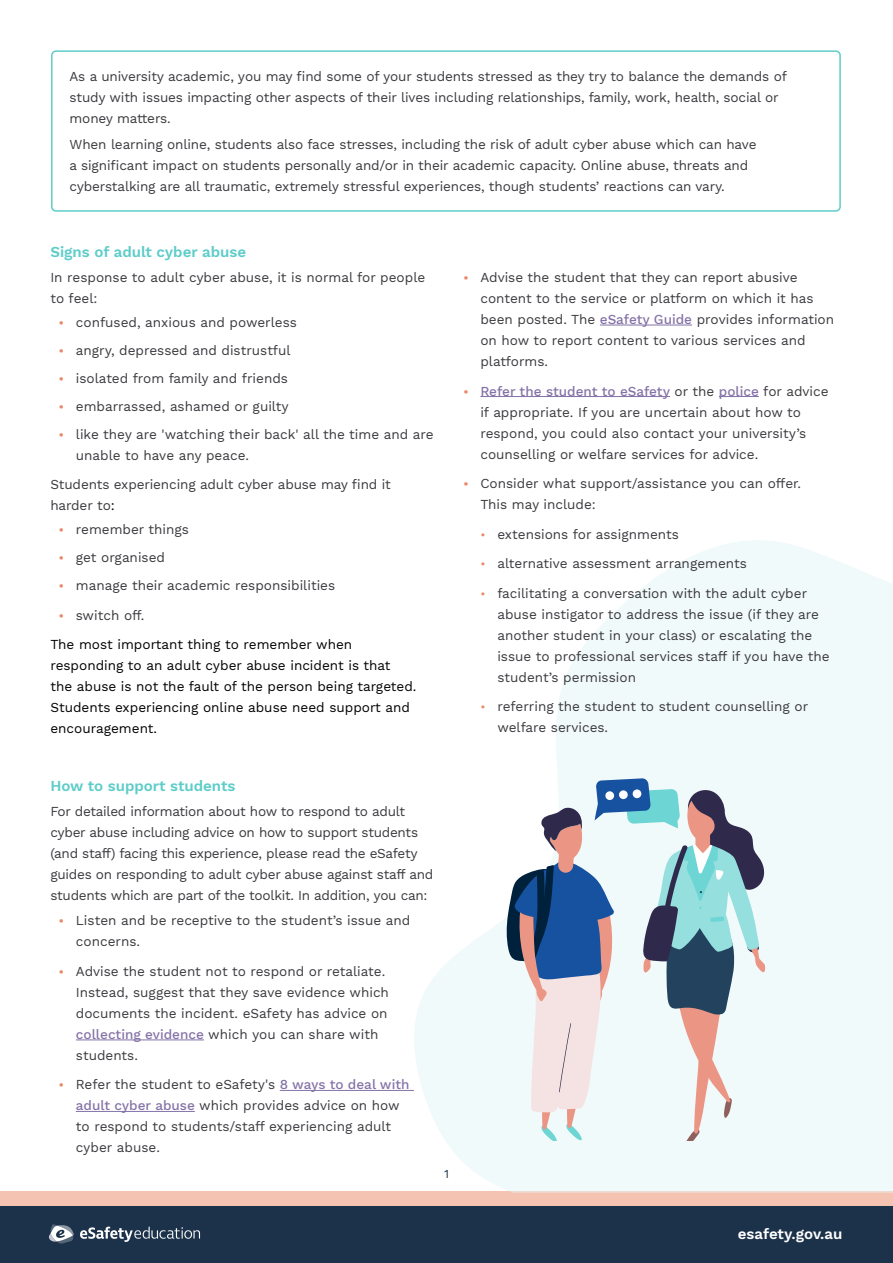
<style>
.page{position:relative;width:893px;height:1263px;background:#fff}
.page>*{position:absolute;margin:0;border:0;box-sizing:border-box;transform-origin:0 0}
.t1{font:600 15px "Work Sans";color:#5ecdc9}
.t2{font:600 15px "Work Sans";color:#fff}
.t3{font:13.5px/21px "Work Sans";color:#3a383d}
.t4{font:13.5px/21px "Work Sans";letter-spacing:-.02em;color:#3a383d}
.t5{font:13.5px/21px "Work Sans";color:#000}
.t6{font:12px "Work Sans";color:#1b324a}
.s1{font-weight:600;font-size:12px;color:#ec8865}
.s2{color:#000}
.s3{color:#3a383d}
.s4{font-weight:500;color:#8472a7}
.s5{font-size:12px;color:#ec8865}
</style>
<div class="page">
<div style="left:0;top:1191px;width:893px;height:20px;background:#f5c3b1"></div>
<div style="left:0;top:1206px;width:893px;height:57px;background:#1b324a"></div>
<svg style="left:80px;top:1226px;width:120px;height:16px"></svg>
<svg style="left:49px;top:1224px;width:25px;height:19px"></svg>
<svg style="left:414px;top:540px;width:479px;height:652px;fill:#f1fafa"></svg>
<div style="left:51px;top:50px;width:790px;height:162px;border:2px solid #5ecdc9;border-radius:4px"></div>
<hr style="left:76px;top:1039px;width:128px;height:1px;background:#8472a7">
<hr style="left:280px;top:1090px;width:134px;height:1px;background:#8472a7">
<hr style="left:76px;top:1111px;width:119px;height:1px;background:#8472a7">
<hr style="left:600px;top:325px;width:92px;height:1px;background:#8472a7">
<hr style="left:480px;top:396px;width:190px;height:1px;background:#8472a7">
<hr style="left:719px;top:396px;width:40px;height:1px;background:#8472a7">
<svg style="left:506px;top:778px;width:260px;height:362px"></svg>
<div style="left:605px;top:791px;width:9px;height:9px;background:#fff;border-radius:50%"></div>
<div style="left:619px;top:790px;width:9px;height:9px;background:#fff;border-radius:50%"></div>
<div style="left:632px;top:789px;width:9px;height:9px;background:#fff;border-radius:50%"></div>
<p class="t3" style="left:70px;top:67px;width:719px">As a university academic, you may find some of your students stressed as they try to balance the demands of study with issues impacting other aspects of their lives including relationships, family, work, health, social or money matters.</p>
<p class="t3" style="left:70px;top:134px;width:689px">When learning online, students also face stresses, including the risk of adult cyber abuse which can have a significant impact on students personally and/or in their academic capacity. Online abuse, threats and cyberstalking are all traumatic, extremely stressful experiences, though students’ reactions can vary.</p>
<p class="t1" style="left:50px;top:243px;width:197px">Signs of adult cyber abuse</p>
<p class="t3" style="left:50px;top:267px;width:376px">In response to adult cyber abuse, it is normal for people to feel:</p>
<p class="t3" style="left:59px;top:312px;width:239px"><span class="s1">•</span> confused, anxious and powerless</p>
<p class="t3" style="left:59px;top:340px;width:233px"><span class="s1">•</span> angry, depressed and distrustful</p>
<p class="t3" style="left:59px;top:368px;width:231px"><span class="s1">•</span> isolated from family and friends</p>
<p class="t3" style="left:59px;top:396px;width:231px"><span class="s1">•</span> embarrassed, ashamed or guilty</p>
<p class="t3" style="left:76px;top:424px;width:359px;text-indent:-17px"><span class="s1">•</span> like they are 'watching their back' all the time and are unable to have any peace.</p>
<p class="t3" style="left:50px;top:475px;width:342px">Students experiencing adult cyber abuse may find it harder to<span class="s2">:</span></p>
<p class="t3" style="left:59px;top:519px;width:132px"><span class="s1">•</span> remember things</p>
<p class="t3" style="left:59px;top:547px;width:108px"><span class="s1">•</span> get organised</p>
<p class="t3" style="left:59px;top:576px;width:278px"><span class="s1">•</span> manage their academic responsibilities</p>
<p class="t5" style="left:50px;top:601px;width:303px;line-height:29.5px;text-indent:9px"><span class="s1">•</span> <span class="s3">switch off.<br></span>The most important thing to remember when</p>
<p class="t5" style="left:50px;top:656px;width:368px">responding to an adult cyber abuse incident is that<br>the abuse is not the fault of the person being targeted.<br>Students experiencing online abuse need support and encouragement.</p>
<p class="t3" style="left:480px;top:267px;width:355px;text-indent:-17px"><span class="s1">•</span> Advise the student that they can report abusive content to the service or platform on which it has been posted. The <span class="s4">eSafety Guide</span> provides information on how to report content to various services and platforms.</p>
<p class="t3" style="left:480px;top:381px;width:350px;text-indent:-17px"><span class="s1">•</span> <span class="s4">Refer the student to eSafety</span> or the <span class="s4">police</span> for advice if appropriate. If you are uncertain about how to respond, you could also contact your university’s counselling or welfare services for advice.</p>
<p class="t3" style="left:480px;top:473px;width:322px;text-indent:-17px"><span class="s1">•</span> Consider what support/assistance you can offer.<br>This may include:</p>
<p class="t3" style="left:480px;top:524px;width:200px"><span class="s5">•</span> extensions for assignments</p>
<p class="t3" style="left:480px;top:553px;width:268px"><span class="s5">•</span> alternative assessment arrangements</p>
<p class="t3" style="left:497px;top:583px;width:334px;text-indent:-17px"><span class="s5">•</span> facilitating a conversation with the adult cyber abuse instigator to address the issue (if they are another student in your class) or escalating the issue to professional services staff if you have the student’s permission</p>
<p class="t3" style="left:497px;top:696px;width:312px;text-indent:-17px"><span class="s5">•</span> referring the student to student counselling or welfare services.</p>
<p class="t1" style="left:50px;top:777px;width:187px">How to support students</p>
<p class="t4" style="left:50px;top:802px;width:384px">For detailed information about how to respond to adult cyber abuse including advice on how to support students (and staff) facing this experience, please read the eSafety guides on responding to adult cyber abuse against staff and students which are part of the toolkit. In addition, you can:</p>
<p class="t3" style="left:76px;top:911px;width:336px;text-indent:-17px"><span class="s1">•</span> Listen and be receptive to the student’s issue and concerns.</p>
<p class="t3" style="left:76px;top:961px;width:315px;text-indent:-17px"><span class="s1">•</span> Advise the student not to respond or retaliate.<br>Instead, suggest that they save evidence which documents the incident. eSafety has advice on <span class="s4">collecting evidence</span> which you can share with students.</p>
<p class="t3" style="left:76px;top:1075px;width:335px;text-indent:-17px"><span class="s1">•</span> Refer the student to eSafety's <span class="s4">8 ways to deal with adult cyber abuse</span> which provides advice on how to respond to students/staff experiencing adult cyber abuse.</p>
<p class="t6" style="left:444px;top:1167px;width:6px">1</p>
<p class="t2" style="left:738px;top:1225px;width:106px">esafety.gov.au</p>
</div>
